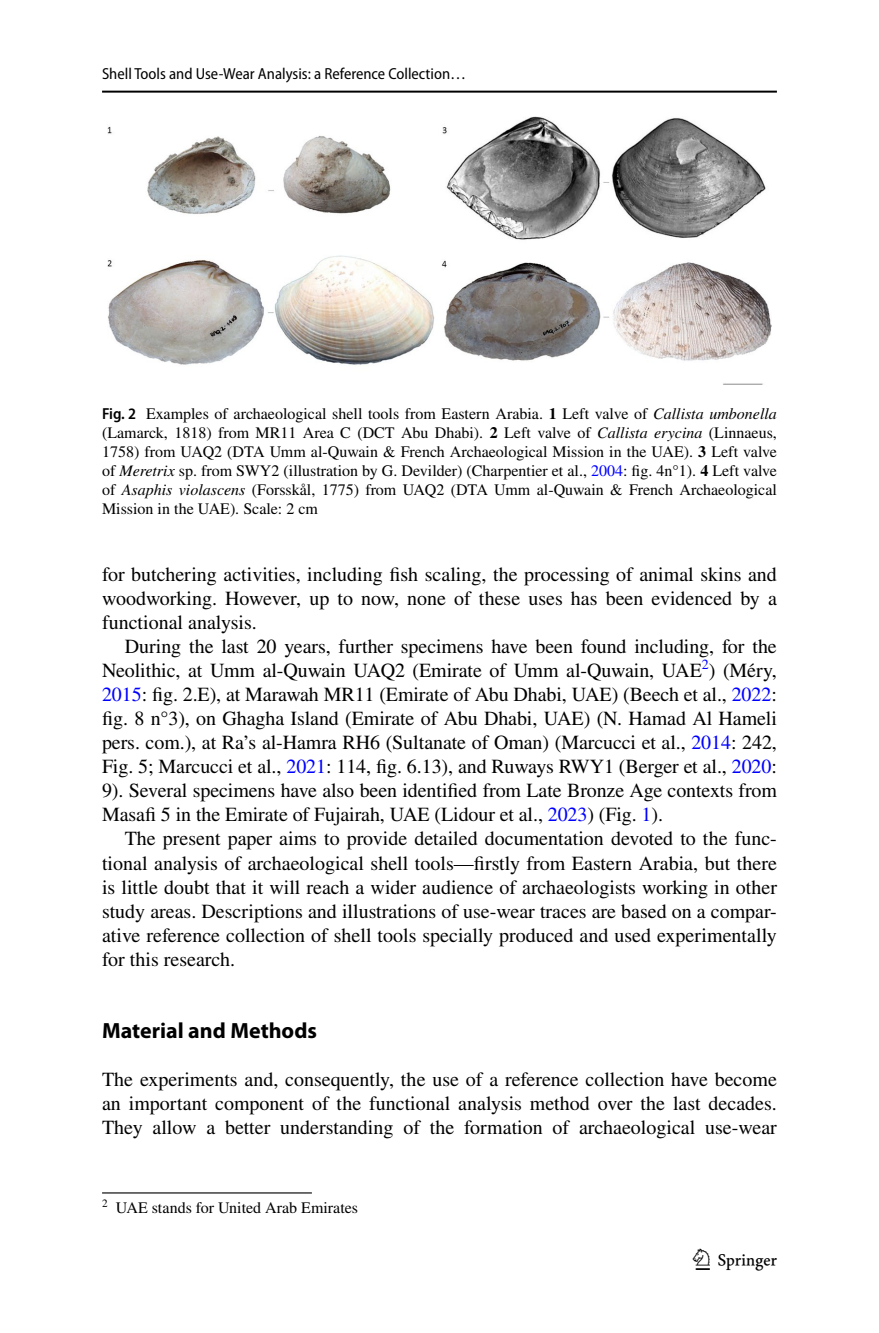
<style>
.page{position:relative;width:879px;height:1333px;background:#fff}
.page>*{position:absolute;margin:0;border:0;box-sizing:border-box;transform-origin:0 0}
.t1{font:30px "Springnew Regular 3";color:#000}
.t2{font:700 22px "Myriad Pro";color:#000}
.t3{font:20px/24px "STIX";color:#000;text-align:justify}
.t4{font:16px/19px "STIX";color:#000;text-align:justify}
.t5{font:16px "Myriad Pro Semi Cn 3";color:#000}
.s1{font-family:"Myriad Pro";font-weight:600;font-stretch:semi-condensed}
.s2{font-weight:700}
.s3{font-style:italic}
.s4{color:#00f}
</style>
<div class="page">
<hr style="left:102px;top:91px;width:675px;height:2px;background:#000">
<img style="left:108px;top:116px;width:663px;height:268px">
<hr style="left:102px;top:1192px;width:210px;height:1px;background:#000">
<p class="t5" style="left:102px;top:65px;width:366px">Shell Tools and Use‑Wear Analysis: a Reference Collection…</p>
<p class="t4" style="left:102px;top:405px;width:676px"><span class="s1">Fig. 2</span> Examples of archaeological shell tools from Eastern Arabia. <span class="s2">1</span> Left valve of <span class="s3">Callista umbonella </span>(Lamarck, 1818) from MR11 Area C (DCT Abu Dhabi). <span class="s2">2</span> Left valve of <span class="s3">Callista erycina</span> (Linnaeus, 1758) from UAQ2 (DTA Umm al-Quwain &amp; French Archaeological Mission in the UAE). <span class="s2">3</span> Left valve of <span class="s3">Meretrix</span> sp. from SWY2 (illustration by G. Devilder) (Charpentier et al., <span class="s4">2004</span>: fig. 4n°1). <span class="s2">4</span> Left valve of <span class="s3">Asaphis violascens</span> (Forsskål, 1775) from UAQ2 (DTA Umm al-Quwain &amp; French Archaeological Mission in the UAE). Scale: 2 cm</p>
<p class="t3" style="left:102px;top:564px;width:676px">for butchering activities, including fish scaling, the processing of animal skins and woodworking. However, up to now, none of these uses has been evidenced by a functional analysis.</p>
<p class="t3" style="left:102px;top:636px;width:676px;text-indent:23px">During the last 20 years, further specimens have been found including, for the Neolithic, at Umm al-Quwain UAQ2 (Emirate of Umm al-Quwain, UAE<sup>2</sup>) (Méry, <span class="s4">2015</span>: fig. 2.E), at Marawah MR11 (Emirate of Abu Dhabi, UAE) (Beech et al., <span class="s4">2022</span>: fig. 8 n°3), on Ghagha Island (Emirate of Abu Dhabi, UAE) (N. Hamad Al Hameli pers. com.), at Ra’s al-Hamra RH6 (Sultanate of Oman) (Marcucci et al., <span class="s4">2014</span>: 242, Fig. 5; Marcucci et al., <span class="s4">2021</span>: 114, fig. 6.13), and Ruways RWY1 (Berger et al., <span class="s4">2020</span>:<br>9). Several specimens have also been identified from Late Bronze Age contexts from Masafi 5 in the Emirate of Fujairah, UAE (Lidour et al., <span class="s4">2023</span>) (Fig. <span class="s4">1</span>).</p>
<p class="t3" style="left:102px;top:828px;width:676px;text-indent:23px">The present paper aims to provide detailed documentation devoted to the func&shy;tional analysis of archaeological shell tools—firstly from Eastern Arabia, but there is little doubt that it will reach a wider audience of archaeologists working in other study areas. Descriptions and illustrations of use-wear traces are based on a compar&shy;ative reference collection of shell tools specially produced and used experimentally for this research.</p>
<p class="t2" style="left:102px;top:1015px;width:216px">Material and Methods</p>
<p class="t3" style="left:102px;top:1068px;width:676px">The experiments and, consequently, the use of a reference collection have become an important component of the functional analysis method over the last decades.<br>They allow a better understanding of the formation of archaeological use-wear</p>
<p class="t4" style="left:102px;top:1198px;width:257px"><sup>2</sup> UAE stands for United Arab Emirates</p>
<h1 class="t1" style="left:696px;top:1248px;width:83px">1 3</h1>
</div>
